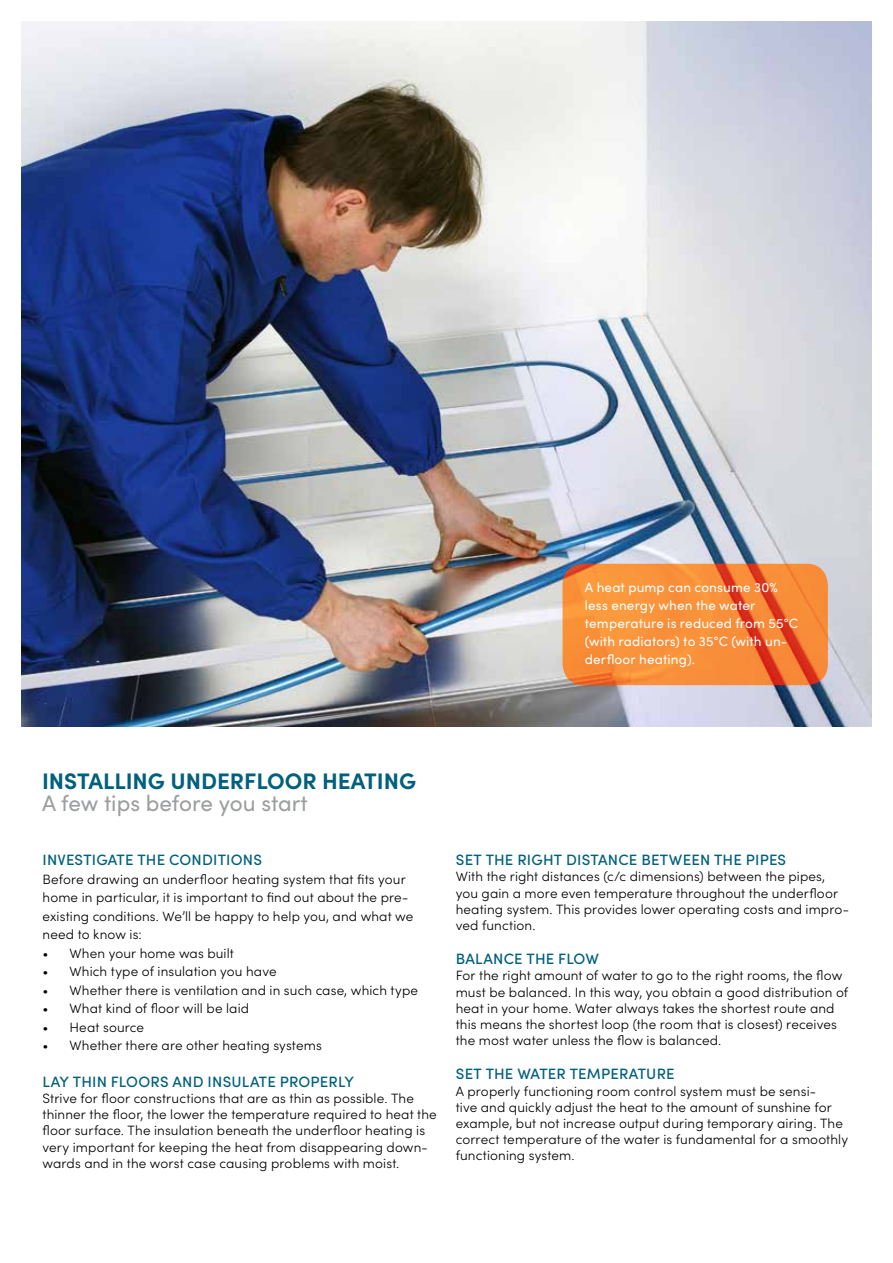
<style>
.page{position:relative;width:893px;height:1263px;background:#fff}
.page>*{position:absolute;margin:0;border:0;box-sizing:border-box;transform-origin:0 0}
.t1{font:700 22.5px "Sofia Pro";color:#00607d}
.t2{font:22.5px "Sofia Pro";color:#9c9e9f}
.t3{font:500 15px "Sofia Pro";letter-spacing:.015em;color:#00607d}
.t4{font:300 13.5px/16.2px "Sofia Pro";letter-spacing:.01em;color:#000}
.t5{font:13.5px/18px "Sofia Pro";letter-spacing:.01em;color:#fff}
</style>
<div class="page">
<img style="left:21px;top:21px;width:851px;height:705px">
<svg style="left:562px;top:564px;width:266px;height:121px;background:#f48638"></svg>
<p class="t5" style="left:585px;top:577px;width:215px">A heat pump can consume 30% less energy when the water temperature is reduced from 55°C (with radiators) to 35°C (with un&shy;derfloor heating).</p>
<h1 class="t1" style="left:42px;top:764px;width:376px">INSTALLING UNDERFLOOR HEATING</h1>
<h1 class="t2" style="left:42px;top:787px;width:267px">A few tips before you start</h1>
<p class="t3" style="left:43px;top:849px;width:221px">INVESTIGATE THE CONDITIONS</p>
<p class="t4" style="left:43px;top:869px;width:372px;line-height:18.5px">Before drawing an underfloor heating system that fits your home in particular, it is important to find out about the pre&shy;existing conditions. We’ll be happy to help you, and what we need to know is:</p>
<p class="t4" style="left:43px;top:944px;width:193px">• When your home was built</p>
<p class="t4" style="left:43px;top:963px;width:236px">• Which type of insulation you have</p>
<p class="t4" style="left:43px;top:981px;width:377px">• Whether there is ventilation and in such case, which type</p>
<p class="t4" style="left:43px;top:1000px;width:208px">• What kind of floor will be laid</p>
<p class="t4" style="left:43px;top:1018px;width:103px">• Heat source</p>
<p class="t4" style="left:43px;top:1037px;width:281px">• Whether there are other heating systems</p>
<p class="t3" style="left:43px;top:1070px;width:313px">LAY THIN FLOORS AND INSULATE PROPERLY</p>
<p class="t4" style="left:43px;top:1089px;width:396px">Strive for floor constructions that are as thin as possible. The thinner the floor, the lower the temperature required to heat the floor surface. The insulation beneath the underfloor heating is very important for keeping the heat from disappearing down&shy;wards and in the worst case causing problems with moist.</p>
<p class="t3" style="left:456px;top:849px;width:332px">SET THE RIGHT DISTANCE BETWEEN THE PIPES</p>
<p class="t4" style="left:456px;top:868px;width:395px">With the right distances (c/c dimensions) between the pipes, you gain a more even temperature throughout the underfloor heating system. This provides lower operating costs and impro&shy;ved function.</p>
<p class="t3" style="left:456px;top:948px;width:145px">BALANCE THE FLOW</p>
<p class="t4" style="left:456px;top:967px;width:394px">For the right amount of water to go to the right rooms, the flow must be balanced. In this way, you obtain a good distribution of heat in your home. Water always takes the shortest route and this means the shortest loop (the room that is closest) receives the most water unless the flow is balanced.</p>
<p class="t3" style="left:456px;top:1063px;width:220px">SET THE WATER TEMPERATURE</p>
<p class="t4" style="left:456px;top:1082px;width:394px">A properly functioning room control system must be sensi-<br>tive and quickly adjust the heat to the amount of sunshine for example, but not increase output during temporary airing. The correct temperature of the water is fundamental for a smoothly functioning system.</p>
</div>
